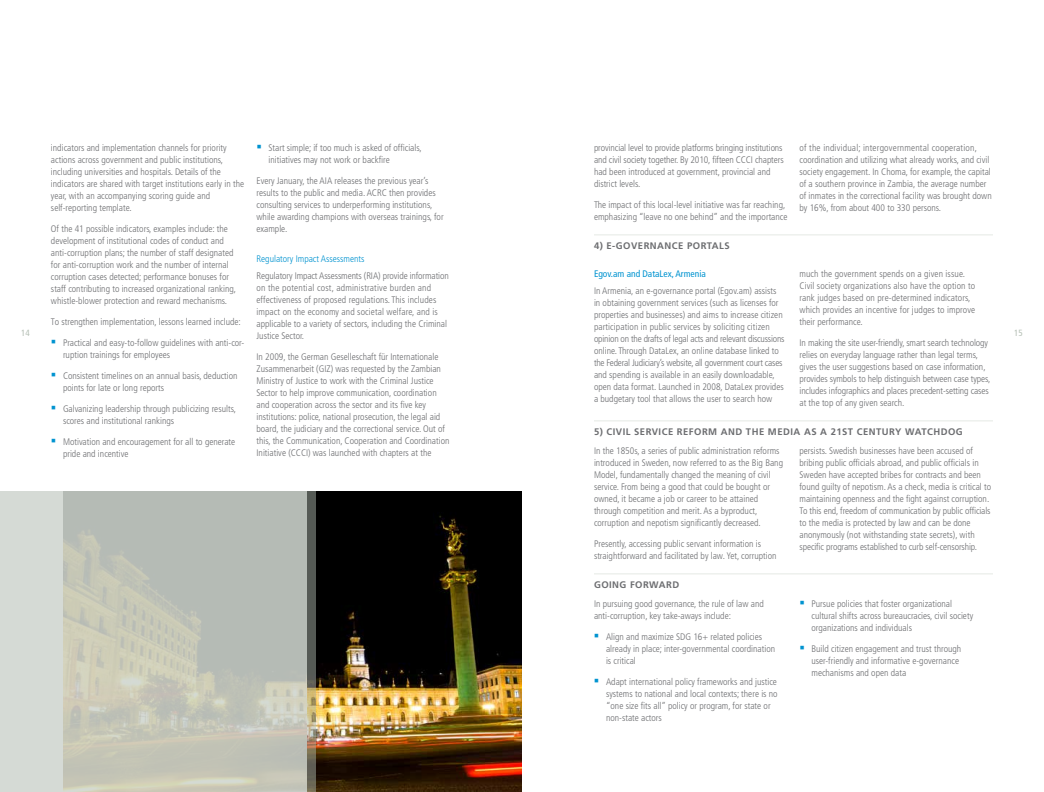
<style>
.page{position:relative;width:1044px;height:792px;background:#fff}
.page>*{position:absolute;margin:0;border:0;box-sizing:border-box;transform-origin:0 0}
.t1{font:300 condensed 9.5px/12px "Frutiger";color:#6d6e71}
.t2{font:700 9.5px "Frutiger";letter-spacing:.05em;color:#6d6e71}
.t3{font:300 condensed 9.5px "Frutiger";color:#0093d0}
.t4{font:condensed 9.5px "Frutiger";color:#0093d0}
.t5{font:condensed 9px "Frutiger";color:#b6c0b6}
</style>
<div class="page">
<img style="left:316px;top:491px;width:206px;height:301px">
<hr style="left:594px;top:235px;width:399px;height:1px;background:#e5e9e4">
<hr style="left:594px;top:421px;width:399px;height:1px;background:#e5e9e4">
<hr style="left:594px;top:574px;width:399px;height:1px;background:#e5e9e4">
<svg style="left:0;top:491px;width:316px;height:301px;background:#c1c4ba"></svg>
<p class="t1" style="left:51px;top:142px;width:195px">indicators and implementation channels for priority actions across government and public institutions, including universities and hospitals. Details of the indicators are shared with target institutions early in the year, with an accompanying scoring guide and self-reporting template.</p>
<p class="t1" style="left:51px;top:223px;width:187px">Of the 41 possible indicators, examples include: the development of institutional codes of conduct and anti-corruption plans; the number of staff designated for anti-corruption work and the number of internal corruption cases detected; performance bonuses for staff contributing to increased organizational ranking, whistle-blower protection and reward mechanisms.</p>
<p class="t1" style="left:51px;top:316px;width:191px">To strengthen implementation, lessons learned include:</p>
<p class="t1" style="left:63px;top:337px;width:183px">Practical and easy-to-follow guidelines with anti-cor&shy;ruption trainings for employees</p>
<p class="t1" style="left:63px;top:370px;width:176px">Consistent timelines on an annual basis, deduction points for late or long reports</p>
<p class="t1" style="left:63px;top:403px;width:174px">Galvanizing leadership through publicizing results, scores and institutional rankings</p>
<p class="t1" style="left:63px;top:436px;width:174px">Motivation and encouragement for all to generate pride and incentive</p>
<p class="t1" style="left:268px;top:142px;width:155px">Start simple; if too much is asked of officials, initiatives may not work or backfire</p>
<p class="t1" style="left:257px;top:175px;width:189px">Every January, the AIA releases the previous year’s results to the public and media. ACRC then provides consulting services to underperforming institutions, while awarding champions with overseas trainings, for example.</p>
<p class="t3" style="left:257px;top:253px;width:110px">Regulatory Impact Assessments</p>
<p class="t1" style="left:257px;top:270px;width:194px">Regulatory Impact Assessments (RIA) provide information on the potential cost, administrative burden and effectiveness of proposed regulations. This includes impact on the economy and societal welfare, and is applicable to a variety of sectors, including the Criminal Justice Sector.</p>
<p class="t1" style="left:257px;top:351px;width:195px">In 2009, the German Geselleschaft für Internationale Zusammenarbeit (GIZ) was requested by the Zambian Ministry of Justice to work with the Criminal Justice Sector to help improve communication, coordination and cooperation across the sector and its five key institutions: police, national prosecution, the legal aid board, the judiciary and the correctional service. Out of this, the Communication, Cooperation and Coordination Initiative (CCCI) was launched with chapters at the</p>
<p class="t1" style="left:594px;top:142px;width:191px">provincial level to provide platforms bringing institutions and civil society together. By 2010, fifteen CCCI chapters had been introduced at government, provincial and district levels.</p>
<p class="t1" style="left:594px;top:199px;width:195px">The impact of this local-level initiative was far reaching, emphasizing “leave no one behind” and the importance</p>
<p class="t1" style="left:800px;top:142px;width:194px">of the individual; intergovernmental cooperation, coordination and utilizing what already works, and civil society engagement. In Choma, for example, the capital of a southern province in Zambia, the average number of inmates in the correctional facility was brought down by 16%, from about 400 to 330 persons.</p>
<p class="t2" style="left:594px;top:240px;width:137px">4) E-GOVERNANCE PORTALS</p>
<p class="t4" style="left:594px;top:268px;width:113px">Egov.am and DataLex, Armenia</p>
<p class="t1" style="left:594px;top:285px;width:192px">In Armenia, an e-governance portal (Egov.am) assists in obtaining government services (such as licenses for properties and businesses) and aims to increase citizen participation in public services by soliciting citizen opinion on the drafts of legal acts and relevant discussions online. Through DataLex, an online database linked to the Federal Judiciary’s website, all government court cases and spending is available in an easily downloadable, open data format. Launched in 2008, DataLex provides a budgetary tool that allows the user to search how</p>
<p class="t1" style="left:800px;top:268px;width:177px">much the government spends on a given issue.<br>Civil society organizations also have the option to rank judges based on pre-determined indicators, which provides an incentive for judges to improve their performance.</p>
<p class="t1" style="left:800px;top:337px;width:192px">In making the site user-friendly, smart search technology relies on everyday language rather than legal terms, gives the user suggestions based on case information, provides symbols to help distinguish between case types, includes infographics and places precedent-setting cases at the top of any given search.</p>
<p class="t2" style="left:594px;top:426px;width:370px">5) CIVIL SERVICE REFORM AND THE MEDIA AS A 21ST CENTURY WATCHDOG</p>
<p class="t1" style="left:594px;top:445px;width:191px">In the 1850s, a series of public administration reforms introduced in Sweden, now referred to as the Big Bang Model, fundamentally changed the meaning of civil service. From being a good that could be bought or owned, it became a job or career to be attained through competition and merit. As a byproduct, corruption and nepotism significantly decreased.</p>
<p class="t1" style="left:594px;top:538px;width:184px">Presently, accessing public servant information is straightforward and facilitated by law. Yet, corruption</p>
<p class="t5" style="left:21px;top:327px;width:10px">14</p>
<p class="t5" style="left:1014px;top:327px;width:10px">15</p>
<p class="t1" style="left:800px;top:445px;width:193px">persists. Swedish businesses have been accused of bribing public officials abroad, and public officials in Sweden have accepted bribes for contracts and been found guilty of nepotism. As a check, media is critical to maintaining openness and the fight against corruption.<br>To this end, freedom of communication by public officials to the media is protected by law and can be done anonymously (not withstanding state secrets), with specific programs established to curb self-censorship.</p>
<p class="t2" style="left:594px;top:579px;width:87px">GOING FORWARD</p>
<p class="t1" style="left:594px;top:598px;width:171px">In pursuing good governance, the rule of law and anti-corruption, key take-aways include:</p>
<p class="t1" style="left:606px;top:631px;width:171px">Align and maximize SDG 16+ related policies already in place; inter-governmental coordination is critical</p>
<p class="t1" style="left:606px;top:676px;width:173px">Adapt international policy frameworks and justice systems to national and local contexts; there is no “one size fits all” policy or program, for state or non-state actors</p>
<p class="t1" style="left:812px;top:598px;width:163px">Pursue policies that foster organizational cultural shifts across bureaucracies, civil society organizations and individuals</p>
<p class="t1" style="left:812px;top:643px;width:151px">Build citizen engagement and trust through user-friendly and informative e-governance mechanisms and open data</p>
</div>
